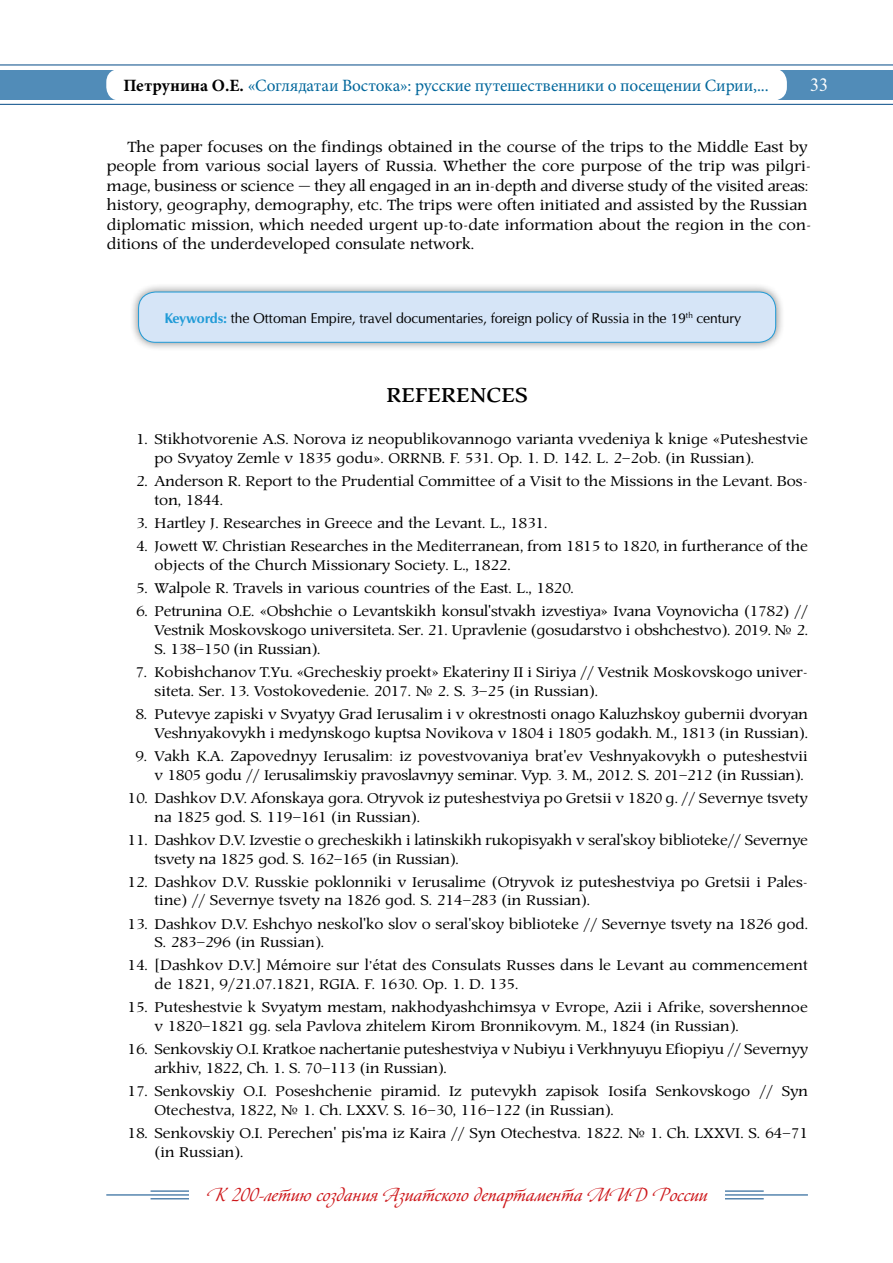
<style>
.page{position:relative;width:893px;height:1263px;background:#fff}
.page>*{position:absolute;margin:0;border:0;box-sizing:border-box;transform-origin:0 0}
.t1{font:700 22.5px "Prospect C";letter-spacing:.015em;color:#000}
.t2{font:18px "Cometa C";letter-spacing:-.01em;color:#cd171a}
.t3{font:18px "Newton C";color:#fff}
.t4{font:17.25px "Minion Pro";letter-spacing:-.01em;color:#00669b}
.t5{font:16.5px/19.5px "Prospect C";color:#000}
.t6{font:15.75px/18.9px "Prospect C";color:#000}
.t7{font:13.5px "Opium New C";letter-spacing:-.01em;color:#000}
.s1{font-weight:700;color:#000}
.s2{font-weight:700;color:#209bd7}
.s3{font-family:"Times New Roman"}
</style>
<div class="page">
<div style="left:0;top:70px;width:893px;height:30px;background:#518cb8"></div>
<div style="left:106px;top:69px;width:681px;height:32px;background:#fff;border-radius:14px"></div>
<hr style="left:0;top:65px;width:893px;height:1px;background:#024986">
<hr style="left:0;top:104px;width:893px;height:1px;background:#024986">
<hr style="left:553px;top:1194px;width:255px;height:1px;background:#024986">
<hr style="left:106px;top:1194px;width:255px;height:1px;background:#024986">
<hr style="left:151px;top:1191px;width:210px;height:1px;background:#024986">
<hr style="left:553px;top:1191px;width:211px;height:1px;background:#024986">
<hr style="left:151px;top:1198px;width:210px;height:1px;background:#024986">
<hr style="left:553px;top:1198px;width:211px;height:1px;background:#024986">
<div style="left:189px;top:1178px;width:536px;height:33px;background:#fff"></div>
<div style="left:129px;top:283px;width:656px;height:69px;background:#000;opacity:.5"></div>
<div style="left:139px;top:292px;width:637px;height:50px;background:#d6e5f7;border-radius:17px"></div>
<div style="left:138px;top:292px;width:638px;height:51px;border:1px solid #209bd7;border-radius:17px"></div>
<p class="t4" style="left:123px;top:74px;width:647px"><span class="s1">Петрунина О.Е.</span> «Соглядатаи Востока»: русские путешественники о посещении Сирии,...</p>
<p class="t3" style="left:810px;top:75px;width:20px">33</p>
<p class="t5" style="left:107px;top:137px;width:706px;text-indent:21px">The paper focuses on the findings obtained in the course of the trips to the Middle East by people from various social layers of Russia. Whether the core purpose of the trip was pilgri&shy;mage, business or science — they all engaged in an in-depth and diverse study of the visited areas: history, geography, demography, etc. The trips were often initiated and assisted by the Russian diplomatic mission, which needed urgent up-to-date information about the region in the con&shy;ditions of the underdeveloped consulate network.</p>
<p class="t7" style="left:164px;top:309px;width:578px"><span class="s2">Keywords:</span> the Ottoman Empire, travel documentaries, foreign policy of Russia in the 19<sup>th</sup> century</p>
<h1 class="t1" style="left:387px;top:382px;width:143px">REFERENCES</h1>
<p class="t6" style="left:155px;top:430px;width:655px;text-indent:-18px">1. Stikhotvorenie A.S. Norova iz neopublikovannogo varianta vvedeniya k knige «Puteshestvie po Svyatoy Zemle v 1835 godu». ORRNB. F. 531. Op. 1. D. 142. L. 2–2ob. (in Russian).</p>
<p class="t6" style="left:155px;top:472px;width:655px;text-indent:-18px">2. Anderson R. Report to the Prudential Committee of a Visit to the Missions in the Levant. Bos&shy;ton, 1844.</p>
<p class="t6" style="left:136px;top:514px;width:413px">3. Hartley J. Researches in Greece and the Levant. L., 1831.</p>
<p class="t6" style="left:155px;top:537px;width:655px;text-indent:-18px">4. Jowett W. Christian Researches in the Mediterranean, from 1815 to 1820, in furtherance of the objects of the Church Missionary Society. L., 1822.</p>
<p class="t6" style="left:136px;top:579px;width:439px">5. Walpole R. Travels in various countries of the East. L., 1820.</p>
<p class="t6" style="left:155px;top:602px;width:655px;text-align:justify;text-indent:-18px">6. Petrunina O.E. «Obshchie o Levantskikh konsul'stvakh izvestiya» Ivana Voynovicha (1782) // Vestnik Moskovskogo universiteta. Ser. 21. Upravlenie (gosudarstvo i obshchestvo). 2019. № 2.<br>S. 138–150 (in Russian).</p>
<p class="t6" style="left:155px;top:663px;width:655px;text-indent:-19px">7. Kobishchanov T.Yu. «Grecheskiy proekt» Ekateriny II i Siriya // Vestnik Moskovskogo univer&shy;siteta. Ser. 13. Vostokovedenie. 2017. № 2. S. 3–25 (in Russian).</p>
<p class="t6" style="left:135px;top:705px;width:674px;text-align:right">8. Putevye zapiski v Svyatyy Grad Ierusalim i v okrestnosti onago Kaluzhskoy gubernii dvoryan<br>Veshnyakovykh i medynskogo kuptsa Novikova v 1804 i 1805 godakh. M., 1813 (in Russian).</p>
<p class="t6" style="left:135px;top:747px;width:674px;text-align:right">9. Vakh K.A. Zapovednyy Ierusalim: iz povestvovaniya brat'ev Veshnyakovykh o puteshestvii v 1805 godu // Ierusalimskiy pravoslavnyy seminar. Vyp. 3. M., 2012. S. 201–212 (in Russian).</p>
<p class="t6" style="left:155px;top:789px;width:655px;text-indent:-27px">10. Dashkov D.V. Afonskaya gora. Otryvok iz puteshestviya po Gretsii v 1820 g. // Severnye tsvety na 1825 god. S. 119–161 (in Russian).</p>
<p class="t6" style="left:155px;top:830px;width:655px;text-indent:-27px">11. Dashkov D.V. Izvestie o grecheskikh i latinskikh rukopisyakh v seral'skoy biblioteke// Severnye tsvety na 1825 god. S. 162–165 (in Russian).</p>
<p class="t6" style="left:155px;top:872px;width:655px;text-indent:-27px">12. Dashkov D.V. Russkie poklonniki v Ierusalime (Otryvok iz puteshestviya po Gretsii i Pales&shy;tine) // Severnye tsvety na 1826 god. S. 214–283 (in Russian).</p>
<p class="t6" style="left:155px;top:914px;width:655px;text-indent:-27px">13. Dashkov D.V. Eshchyo neskol'ko slov o seral'skoy biblioteke // Severnye tsvety na 1826 god.<br>S. 283–296 (in Russian).</p>
<p class="t6" style="left:155px;top:956px;width:655px;text-indent:-27px">14. [Dashkov D.V.] M<span class="s3">é</span>moire sur l’<span class="s3">é</span>tat des Consulats Russes dans le Levant au commencement de 1821, 9/21.07.1821, RGIA. F. 1630. Op. 1. D. 135.</p>
<p class="t6" style="left:155px;top:998px;width:655px;text-indent:-27px">15. Puteshestvie k Svyatym mestam, nakhodyashchimsya v Evrope, Azii i Afrike, sovershennoe v 1820–1821 gg. sela Pavlova zhitelem Kirom Bronnikovym. M., 1824 (in Russian).</p>
<p class="t6" style="left:155px;top:1040px;width:655px;text-indent:-27px">16. Senkovskiy O.I. Kratkoe nachertanie puteshestviya v Nubiyu i Verkhnyuyu Efiopiyu // Severnyy arkhiv, 1822, Ch. 1. S. 70–113 (in Russian).</p>
<p class="t6" style="left:155px;top:1082px;width:655px;text-indent:-27px">17. Senkovskiy O.I. Poseshchenie piramid. Iz putevykh zapisok Iosifa Senkovskogo // Syn<br>Otechestva, 1822, № 1. Ch. LXXV. S. 16–30, 116–122 (in Russian).</p>
<p class="t6" style="left:155px;top:1124px;width:655px;text-indent:-27px">18. Senkovskiy O.I. Perechen' pis'ma iz Kaira // Syn Otechestva. 1822. № 1. Ch. LXXVI. S. 64–71 (in Russian).</p>
<p class="t2" style="left:207px;top:1184px;width:502px">К 200-летию создания Азиатского департамента МИД России</p>
</div>
